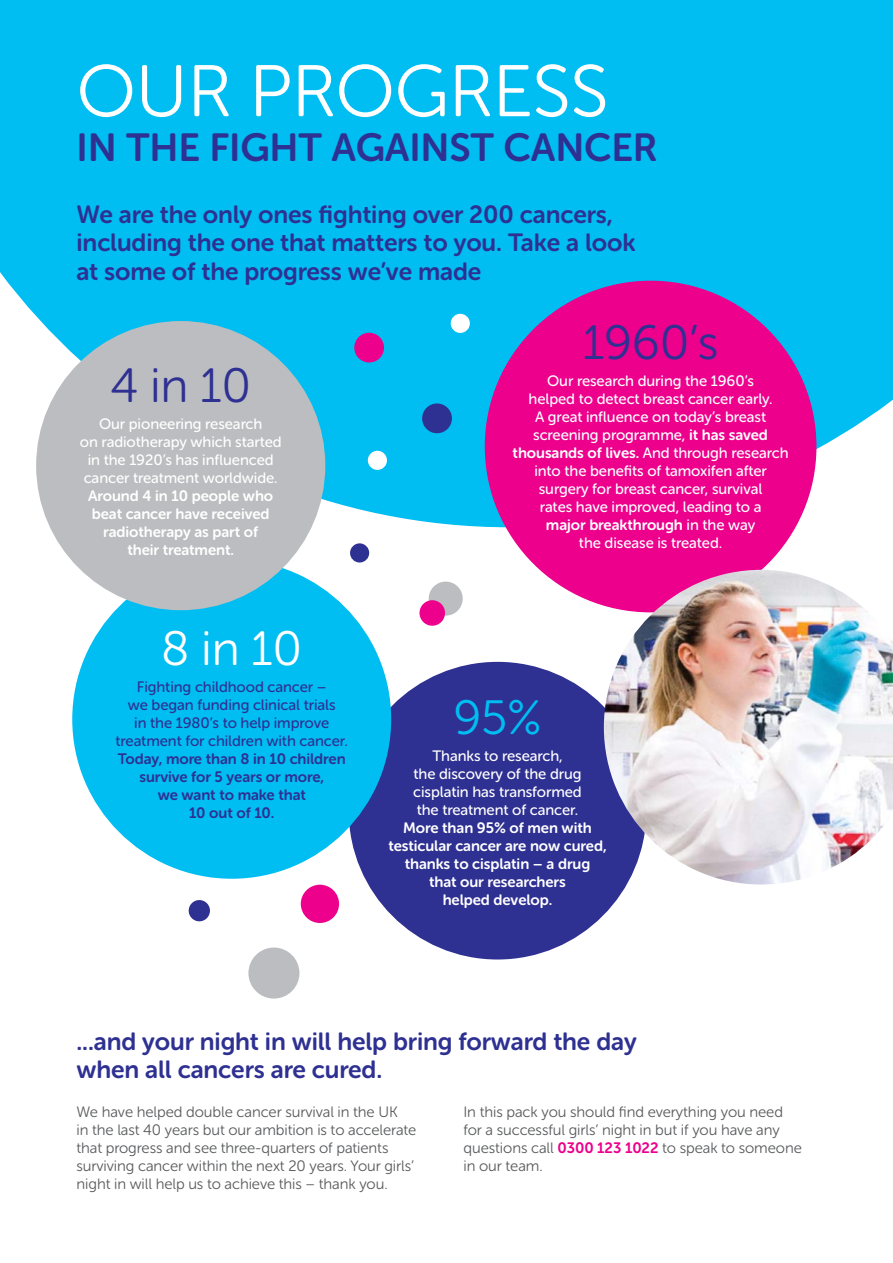
<style>
.page{position:relative;width:893px;height:1263px;background:#fff}
.page>*{position:absolute;margin:0;border:0;box-sizing:border-box;transform-origin:0 0}
.t1{font:72.75px "Museo Sans Rounded 300";letter-spacing:-.005em;color:#fff}
.t2{font:48px "Museo Sans Rounded 300";letter-spacing:-.005em;color:#2e3092}
.t3{font:48px "Museo Sans Rounded 300";color:#fff}
.t4{font:48px "Museo Sans Rounded 300";color:#00bdf2}
.t5{font:39px "Museo Sans Rounded 700";letter-spacing:-.005em;color:#2e3092}
.t6{font:24.75px/28.5px "Museo Sans Rounded 700";letter-spacing:-.005em;color:#2e3092}
.t7{font:15px/18px "Museo Sans Rounded 500";letter-spacing:-.005em;color:#fff;text-align:center}
.t8{font:15px/18px "Museo Sans Rounded 300";letter-spacing:-.005em;color:#58595b}
.t9{font:15px/18px "Museo Sans Rounded 700";letter-spacing:-.005em;color:#fff;text-align:center}
.t10{font:15px/18px "Museo Sans Rounded 500";letter-spacing:-.005em;color:#2e3092;text-align:center}
.t11{font:15px/18px "Museo Sans Rounded 700";letter-spacing:-.005em;color:#2e3092;text-align:center}
.s1{font-family:"Museo Sans Rounded 700"}
.s2{font-family:"Museo Sans Rounded 500"}
.s3{font-family:"Museo Sans Rounded 700";color:#ec008c}
</style>
<div class="page">
<div style="left:0;top:0;width:893px;height:527px;background:#00bdf2"></div>
<div style="left:349px;top:662px;width:297px;height:297px;background:#2e3092;border-radius:50%"></div>
<div style="left:72px;top:560px;width:319px;height:319px;background:#00bdf2;border-radius:50%"></div>
<div style="left:36px;top:321px;width:289px;height:289px;background:#bbbdc0;border-radius:50%"></div>
<div style="left:485px;top:281px;width:331px;height:331px;background:#ec008c;border-radius:50%"></div>
<div style="left:301px;top:885px;width:38px;height:38px;background:#ec008c;border-radius:50%"></div>
<div style="left:368px;top:451px;width:19px;height:19px;background:#fff;border-radius:50%"></div>
<div style="left:189px;top:900px;width:21px;height:21px;background:#2e3092;border-radius:50%"></div>
<div style="left:350px;top:543px;width:19px;height:19px;background:#2e3092;border-radius:50%"></div>
<div style="left:354px;top:333px;width:30px;height:29px;background:#ec008c;border-radius:50%"></div>
<div style="left:429px;top:582px;width:34px;height:34px;background:#bbbdc0;border-radius:50%"></div>
<div style="left:248px;top:947px;width:51px;height:51px;background:#bbbdc0;border-radius:50%"></div>
<div style="left:422px;top:403px;width:30px;height:30px;background:#2e3092;border-radius:50%"></div>
<img style="left:604px;top:570px;width:289px;height:314px">
<div style="left:419px;top:600px;width:26px;height:26px;background:#ec008c;border-radius:50%"></div>
<div style="left:451px;top:314px;width:19px;height:19px;background:#fff;border-radius:50%"></div>
<h1 class="t1" style="left:77px;top:65px;width:534px">OUR PROGRESS</h1>
<h3 class="t5" style="left:77px;top:134px;width:582px">IN THE FIGHT AGAINST CANCER</h3>
<h3 class="t6" style="left:77px;top:202px;width:560px">We are the only ones fighting over 200 cancers, including the one that matters to you. Take a look at some of the progress we’ve made</h3>
<h2 class="t2" style="left:110px;top:368px;width:142px">4 in 10</h2>
<p class="t7" style="left:80px;top:416px;width:203px">Our pioneering research<br>on radiotherapy which started in the 1920’s has influenced cancer treatment worldwide.</p>
<p class="t9" style="left:88px;top:488px;width:187px">Around 4 in 10 people who beat cancer have received radiotherapy as part of their treatment.</p>
<h2 class="t3" style="left:161px;top:632px;width:142px">8 in 10</h2>
<p class="t10" style="left:116px;top:679px;width:234px">Fighting childhood cancer –<br>we began funding clinical trials<br>in the 1980’s to help improve treatment for children with cancer.</p>
<p class="t11" style="left:118px;top:752px;width:229px">Today, more than 8 in 10 children survive for 5 years or more,<br>we want to make that<br>10 out of 10.</p>
<h2 class="t2" style="left:583px;top:325px;width:137px">1960’s</h2>
<p class="t7" style="left:513px;top:373px;width:277px">Our research during the 1960’s<br>helped to detect breast cancer early.<br>A great influence on today’s breast screening programme, <span class="s1">it has saved thousands of lives.</span> And through research into the benefits of tamoxifen after surgery for breast cancer, survival<br>rates have improved, leading to a</p>
<p class="t9" style="left:546px;top:517px;width:211px">major breakthrough <span class="s2">in the way</span></p>
<p class="t7" style="left:579px;top:535px;width:145px">the disease is treated.</p>
<h2 class="t4" style="left:453px;top:700px;width:90px">95%</h2>
<p class="t7" style="left:413px;top:748px;width:170px">Thanks to research,<br>the discovery of the drug cisplatin has transformed the treatment of cancer.</p>
<p class="t9" style="left:388px;top:820px;width:220px">More than 95% of men with testicular cancer are now cured, thanks to cisplatin – a drug<br>that our researchers<br>helped develop.</p>
<h3 class="t6" style="left:77px;top:1029px;width:562px">...and your night in will help bring forward the day when all cancers are cured.</h3>
<p class="t8" style="left:77px;top:1104px;width:341px">We have helped double cancer survival in the UK<br>in the last 40 years but our ambition is to accelerate that progress and see three-quarters of patients surviving cancer within the next 20 years. Your girls’ night in will help us to achieve this – thank you.</p>
<p class="t8" style="left:463px;top:1104px;width:340px">In this pack you should find everything you need for a successful girls’ night in but if you have any questions call <span class="s3">0300 123 1022</span> to speak to someone in our team.</p>
</div>
